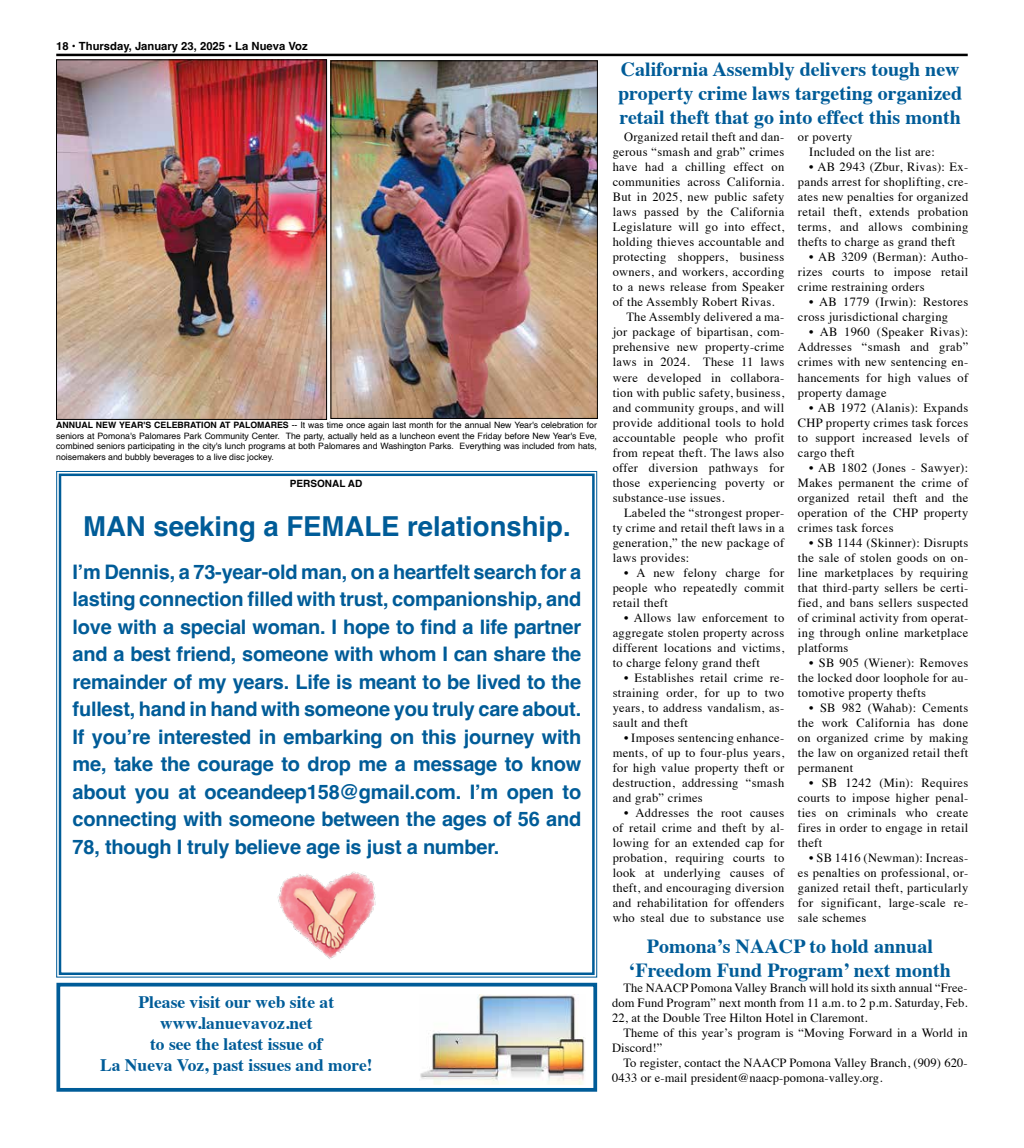
<style>
.page{position:relative;width:1024px;height:1148px;background:#fff}
.page>*{position:absolute;margin:0;border:0;box-sizing:border-box;transform-origin:0 0}
.t1{font:700 27.5px "Helvetica";color:#005c98}
.t2{font:700 20px/27.5px "Helvetica";letter-spacing:-.01em;color:#005c98;text-align:justify}
.t3{font:700 20px/24px "Times";color:#005c98}
.t4{font:700 17.5px/21px "Times";color:#005c98;text-align:center}
.t5{font:12.5px/15px "Times";letter-spacing:.025em;color:#000;text-align:justify}
.t6{font:700 11.25px "Helvetica";color:#000}
.t7{font:700 10px "Helvetica";color:#000}
.t8{font:8.75px/10.5px "Helvetica";color:#000;text-align:justify}
.s1{font-weight:700}
</style>
<div class="page">
<hr style="left:56px;top:54px;width:912px;height:2px;background:#000">
<img style="left:58px;top:62px;width:267px;height:356px">
<div style="left:56px;top:60px;width:271px;height:360px;border:1px solid #000"></div>
<img style="left:333px;top:62px;width:263px;height:355px">
<div style="left:331px;top:60px;width:267px;height:359px;border:1px solid #000"></div>
<svg style="left:56px;top:471px;width:541px;height:507px"></svg>
<div style="left:59px;top:473px;width:536px;height:502px;border:2px solid #005c98"></div>
<img style="left:278px;top:871px;width:98px;height:89px">
<div style="left:56px;top:982px;width:541px;height:109px;border:4px solid #005c98"></div>
<img style="left:420px;top:994px;width:165px;height:90px">
<p class="t6" style="left:56px;top:39px;width:253px">18 • Thursday, January 23, 2025 • La Nueva Voz</p>
<p class="t8" style="left:56px;top:420px;width:542px"><span class="s1">ANNUAL NEW YEAR'S CELEBRATION AT PALOMARES</span> -- It was time once again last month for the annual New Year's celebration for seniors at Pomona's Palomares Park Community Center. The party, actually held as a luncheon event the Friday before New Year's Eve, combined seniors participating in the city's lunch programs at both Palomares and Washington Parks. Everything was included from hats, noisemakers and bubbly beverages to a live disc jockey.</p>
<p class="t7" style="left:290px;top:477px;width:74px">PERSONAL AD</p>
<h1 class="t1" style="left:83px;top:510px;width:489px">MAN seeking a FEMALE relationship.</h1>
<p class="t2" style="left:73px;top:560px;width:510px">I’m Dennis, a 73-year-old man, on a heartfelt search for a lasting connection filled with trust, companionship, and love with a special woman. I hope to find a life partner and a best friend, someone with whom I can share the remainder of my years. Life is meant to be lived to the fullest, hand in hand with someone you truly care about.<br>If you’re interested in embarking on this journey with me, take the courage to drop me a message to know about you at oceandeep158@gmail.com. I’m open to connecting with someone between the ages of 56 and 78, though I truly believe age is just a number.</p>
<h3 class="t4" style="left:100px;top:989px;width:274px">Please visit our web site at www.lanuevavoz.net<br>to see the latest issue of<br>La Nueva Voz, past issues and more!</h3>
<h2 class="t3" style="left:618px;top:55px;width:346px">California Assembly delivers tough new property crime laws targeting organized retail theft that go into effect this month</h2>
<p class="t5" style="left:809px;top:129px;width:127px;text-indent:-11px">or poverty<br>Included on the list are:</p>
<p class="t5" style="left:798px;top:159px;width:172px;text-indent:11px">• AB 2943 (Zbur, Rivas): Ex&shy;pands arrest for shoplifting, cre&shy;ates new penalties for organized retail theft, extends probation terms, and allows combining thefts to charge as grand theft</p>
<p class="t5" style="left:798px;top:249px;width:172px;text-indent:11px">• AB 3209 (Berman): Autho&shy;rizes courts to impose retail crime restraining orders</p>
<p class="t5" style="left:798px;top:294px;width:172px;text-indent:11px">• AB 1779 (Irwin): Restores cross jurisdictional charging</p>
<p class="t5" style="left:798px;top:324px;width:172px;text-indent:11px">• AB 1960 (Speaker Rivas):<br>Addresses “smash and grab” crimes with new sentencing en&shy;hancements for high values of property damage</p>
<p class="t5" style="left:798px;top:399px;width:172px;text-indent:11px">• AB 1972 (Alanis): Expands CHP property crimes task forces to support increased levels of cargo theft</p>
<p class="t5" style="left:798px;top:459px;width:172px;text-indent:11px">• AB 1802 (Jones - Sawyer):<br>Makes permanent the crime of organized retail theft and the operation of the CHP property crimes task forces</p>
<p class="t5" style="left:798px;top:534px;width:172px;text-indent:11px">• SB 1144 (Skinner): Disrupts the sale of stolen goods on on&shy;line marketplaces by requiring that third-party sellers be certi&shy;fied, and bans sellers suspected of criminal activity from operat&shy;ing through online marketplace platforms</p>
<p class="t5" style="left:798px;top:654px;width:172px;text-indent:11px">• SB 905 (Wiener): Removes the locked door loophole for au&shy;tomotive property thefts</p>
<p class="t5" style="left:798px;top:699px;width:172px;text-indent:11px">• SB 982 (Wahab): Cements the work California has done on organized crime by making the law on organized retail theft permanent</p>
<p class="t5" style="left:798px;top:774px;width:172px;text-indent:11px">• SB 1242 (Min): Requires courts to impose higher penal&shy;ties on criminals who create fires in order to engage in retail theft</p>
<p class="t5" style="left:798px;top:849px;width:172px;text-indent:11px">• SB 1416 (Newman): Increas&shy;es penalties on professional, or&shy;ganized retail theft, particularly for significant, large-scale re&shy;sale schemes</p>
<h2 class="t3" style="left:629px;top:931px;width:324px;text-align:center">Pomona’s NAACP to hold annual ‘Freedom Fund Program’ next month</h2>
<p class="t5" style="left:612px;top:979px;width:357px;text-indent:11px">The NAACP Pomona Valley Branch will hold its sixth annual “Free&shy;dom Fund Program” next month from 11 a.m. to 2 p.m. Saturday, Feb.<br>22, at the Double Tree Hilton Hotel in Claremont.</p>
<p class="t5" style="left:612px;top:1024px;width:357px;text-indent:11px">Theme of this year’s program is “Moving Forward in a World in<br>Discord!”</p>
<p class="t5" style="left:612px;top:1054px;width:357px;text-indent:11px">To register, contact the NAACP Pomona Valley Branch, (909) 620-<br>0433 or e-mail president@naacp-pomona-valley.org.</p>
<p class="t5" style="left:624px;top:129px;width:162px">Organized retail theft and dan-</p>
<p class="t5" style="left:613px;top:144px;width:173px">gerous “smash and grab” crimes</p>
<p class="t5" style="left:613px;top:159px;width:173px">have had a chilling effect on</p>
<p class="t5" style="left:613px;top:174px;width:173px">communities across California.</p>
<p class="t5" style="left:613px;top:189px;width:173px">But in 2025, new public safety</p>
<p class="t5" style="left:613px;top:204px;width:173px">laws passed by the California</p>
<p class="t5" style="left:613px;top:219px;width:173px">Legislature will go into effect,</p>
<p class="t5" style="left:613px;top:234px;width:173px">holding thieves accountable and</p>
<p class="t5" style="left:613px;top:249px;width:173px">protecting shoppers, business</p>
<p class="t5" style="left:613px;top:264px;width:173px">owners, and workers, according</p>
<p class="t5" style="left:613px;top:279px;width:173px">to a news release from Speaker</p>
<p class="t5" style="left:613px;top:294px;width:163px">of the Assembly Robert Rivas.</p>
<p class="t5" style="left:626px;top:309px;width:159px">The Assembly delivered a ma-</p>
<p class="t5" style="left:613px;top:324px;width:173px">jor package of bipartisan, com-</p>
<p class="t5" style="left:613px;top:339px;width:173px">prehensive new property-crime</p>
<p class="t5" style="left:613px;top:354px;width:173px">laws in 2024. These 11 laws</p>
<p class="t5" style="left:613px;top:369px;width:173px">were developed in collabora-</p>
<p class="t5" style="left:613px;top:384px;width:173px">tion with public safety, business,</p>
<p class="t5" style="left:613px;top:399px;width:173px">and community groups, and will</p>
<p class="t5" style="left:613px;top:414px;width:173px">provide additional tools to hold</p>
<p class="t5" style="left:613px;top:429px;width:173px">accountable people who profit</p>
<p class="t5" style="left:613px;top:444px;width:173px">from repeat theft. The laws also</p>
<p class="t5" style="left:613px;top:459px;width:173px">offer diversion pathways for</p>
<p class="t5" style="left:613px;top:474px;width:173px">those experiencing poverty or</p>
<p class="t5" style="left:613px;top:489px;width:113px">substance-use issues.</p>
<p class="t5" style="left:624px;top:504px;width:162px">Labeled the “strongest proper-</p>
<p class="t5" style="left:613px;top:519px;width:173px">ty crime and retail theft laws in a</p>
<p class="t5" style="left:613px;top:534px;width:173px">generation,” the new package of</p>
<p class="t5" style="left:613px;top:549px;width:78px">laws provides:</p>
<p class="t5" style="left:613px;top:564px;width:173px;text-indent:11px">• A new felony charge for people who repeatedly commit retail theft</p>
<p class="t5" style="left:613px;top:609px;width:173px;text-indent:11px">• Allows law enforcement to aggregate stolen property across different locations and victims, to charge felony grand theft</p>
<p class="t5" style="left:613px;top:669px;width:173px;text-indent:11px">• Establishes retail crime re&shy;straining order, for up to two years, to address vandalism, as&shy;sault and theft</p>
<p class="t5" style="left:613px;top:729px;width:173px;text-indent:11px">• Imposes sentencing enhance&shy;ments, of up to four-plus years, for high value property theft or destruction, addressing “smash and grab” crimes</p>
<p class="t5" style="left:613px;top:804px;width:173px;text-indent:11px">• Addresses the root causes of retail crime and theft by al&shy;lowing for an extended cap for probation, requiring courts to look at underlying causes of theft, and encouraging diversion and rehabilitation for offenders who steal due to substance use</p>
</div>
